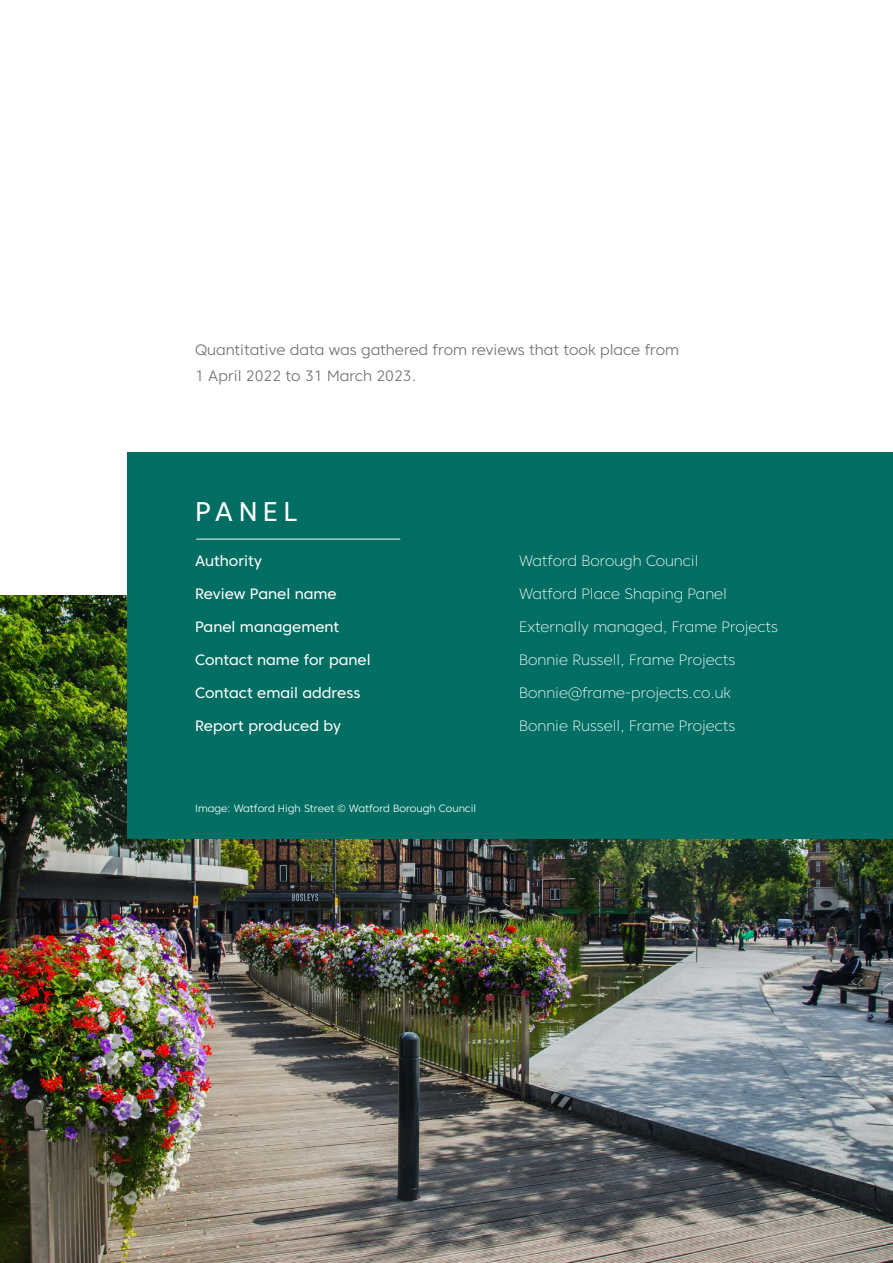
<style>
.page{position:relative;width:893px;height:1263px;background:#fff}
.page>*{position:absolute;margin:0;border:0;box-sizing:border-box;transform-origin:0 0}
.t1{font:27px "Core Sans C 45";letter-spacing:.2em;color:#fff}
.t2{font:200 15px "Core Sans C 25";color:#fff}
.t3{font:15px "Core Sans C 45";color:#fff}
.t4{font:300 15px/25.5px "Core Sans C 35";color:#716f6f}
.t5{font:300 10.5px "Core Sans C 35";color:#fff}
</style>
<div class="page">
<img style="left:0;top:595px;width:893px;height:668px">
<div style="left:128px;top:452px;width:765px;height:386px;background:#006e63"></div>
<hr style="left:196px;top:539px;width:204px;height:1px;background:#fff">
<p class="t4" style="left:195px;top:337px;width:486px">Quantitative data was gathered from reviews that took place from<br>1 April 2022 to 31 March 2023.</p>
<h1 class="t1" style="left:195px;top:495px;width:104px">PANEL</h1>
<p class="t3" style="left:195px;top:551px;width:68px">Authority</p>
<p class="t2" style="left:519px;top:551px;width:181px">Watford Borough Council</p>
<p class="t3" style="left:195px;top:584px;width:143px">Review Panel name</p>
<p class="t2" style="left:519px;top:584px;width:210px">Watford Place Shaping Panel</p>
<p class="t3" style="left:195px;top:617px;width:146px">Panel management</p>
<p class="t2" style="left:519px;top:617px;width:260px">Externally managed, Frame Projects</p>
<p class="t3" style="left:195px;top:650px;width:177px">Contact name for panel</p>
<p class="t2" style="left:519px;top:650px;width:218px">Bonnie Russell, Frame Projects</p>
<p class="t3" style="left:195px;top:683px;width:167px">Contact email address</p>
<p class="t2" style="left:519px;top:683px;width:214px">Bonnie@frame-projects.co.uk</p>
<p class="t3" style="left:195px;top:716px;width:147px">Report produced by</p>
<p class="t2" style="left:519px;top:716px;width:218px">Bonnie Russell, Frame Projects</p>
<p class="t5" style="left:195px;top:802px;width:283px">Image: Watford High Street © Watford Borough Council</p>
</div>
